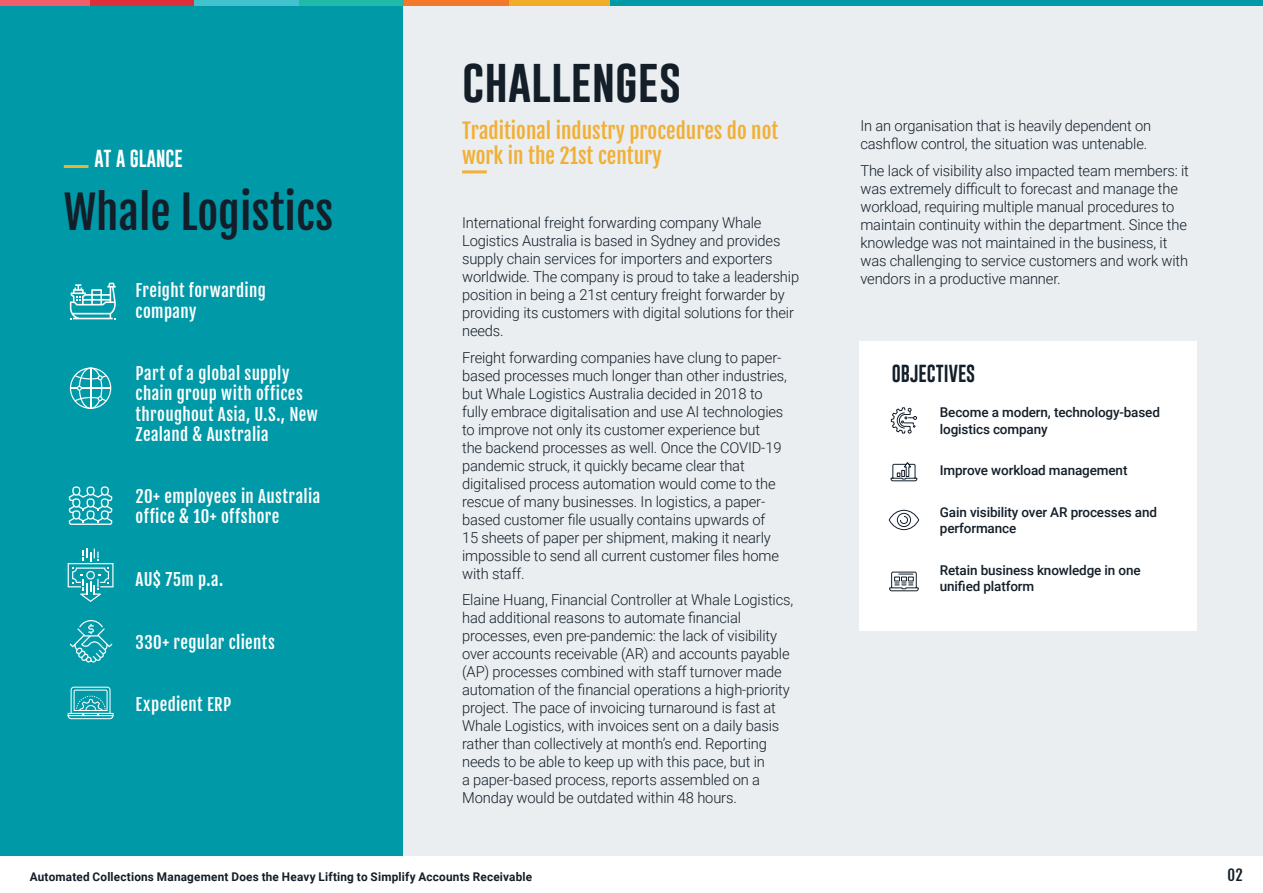
<style>
.page{position:relative;width:1263px;height:893px;background:#fff}
.page>*{position:absolute;margin:0;border:0;box-sizing:border-box;transform-origin:0 0}
.t1{font:45px "Fjalla One";color:#131e29}
.t2{font:45px "Gobold";color:#131e29}
.t3{font:21px/25.2px "Fjalla One";color:#f2af35}
.t4{font:18px "Gobold";color:#131e29}
.t5{font:18px "Gobold";color:#fff}
.t6{font:16.8px/20.1px "Fjalla One";letter-spacing:.02em;color:#fff}
.t7{font:300 15px/18px "Roboto";letter-spacing:-.01em;color:#131e29}
.t8{font:15px "Fjalla One";color:#131e29}
.t9{font:500 13.5px/16.2px "Roboto";letter-spacing:-.01em;color:#131e29}
.t10{font:700 12px "Roboto";letter-spacing:.015em;color:#131e29}
</style>
<div class="page">
<div style="left:353px;top:1px;width:910px;height:892px;background:#eaeef0"></div>
<div style="left:0;top:0;width:403px;height:869px;background:#0099a8"></div>
<hr style="left:64px;top:165px;width:24px;height:3px;background:#f2af35">
<hr style="left:462px;top:170px;width:25px;height:3px;background:#f2af35">
<svg style="left:68px;top:549px;width:45px;height:53px"></svg>
<svg style="left:68px;top:687px;width:45px;height:32px"></svg>
<svg style="left:70px;top:367px;width:41px;height:42px"></svg>
<div style="left:860px;top:342px;width:337px;height:289px;background:#fff"></div>
<svg style="left:890px;top:461px;width:27px;height:21px"></svg>
<svg style="left:69px;top:486px;width:43px;height:39px"></svg>
<svg style="left:70px;top:620px;width:42px;height:43px"></svg>
<svg style="left:890px;top:407px;width:27px;height:27px"></svg>
<svg style="left:888px;top:509px;width:32px;height:21px"></svg>
<svg style="left:889px;top:571px;width:30px;height:21px"></svg>
<svg style="left:70px;top:283px;width:46px;height:36px"></svg>
<div style="left:0;top:856px;width:1263px;height:37px;background:#fff"></div>
<div style="left:0;top:0;width:90px;height:6px;background:#f15d6b"></div>
<div style="left:90px;top:0;width:105px;height:6px;background:#db303a"></div>
<div style="left:195px;top:0;width:105px;height:6px;background:#41c2cd"></div>
<div style="left:299px;top:0;width:105px;height:6px;background:#1fbaa8"></div>
<div style="left:404px;top:0;width:105px;height:6px;background:#f4782c"></div>
<div style="left:509px;top:0;width:539px;height:6px;background:#f1ac28"></div>
<div style="left:610px;top:0;width:653px;height:6px;background:#0099a8"></div>
<p class="t5" style="left:95px;top:146px;width:90px">AT A GLANCE</p>
<h1 class="t1" style="left:64px;top:184px;width:271px">Whale Logistics</h1>
<p class="t6" style="left:136px;top:281px;width:132px">Freight forwarding company</p>
<p class="t6" style="left:136px;top:364px;width:184px">Part of a global supply chain group with offices throughout Asia, U.S., New<br>Zealand &amp; Australia</p>
<p class="t6" style="left:136px;top:487px;width:186px">20+ employees in Australia office &amp; 10+ offshore</p>
<p class="t6" style="left:136px;top:569px;width:89px">AU$ 75m p.a.</p>
<p class="t6" style="left:136px;top:632px;width:141px">330+ regular clients</p>
<p class="t6" style="left:136px;top:695px;width:97px">Expedient ERP</p>
<h1 class="t2" style="left:462px;top:52px;width:221px">challenges</h1>
<h2 class="t3" style="left:462px;top:118px;width:318px">Traditional industry procedures do not work in the 21st century</h2>
<p class="t7" style="left:860px;top:116px;width:292px">In an organisation that is heavily dependent on cashflow control, the situation was untenable.</p>
<p class="t7" style="left:860px;top:161px;width:330px">The lack of visibility also impacted team members: it was extremely difficult to forecast and manage the workload, requiring multiple manual procedures to maintain continuity within the department. Since the knowledge was not maintained in the business, it was challenging to service customers and work with vendors in a productive manner.</p>
<p class="t7" style="left:462px;top:213px;width:339px">International freight forwarding company Whale Logistics Australia is based in Sydney and provides supply chain services for importers and exporters worldwide. The company is proud to take a leadership position in being a 21st century freight forwarder by providing its customers with digital solutions for their needs.</p>
<p class="t7" style="left:462px;top:348px;width:326px">Freight forwarding companies have clung to paper&shy;based processes much longer than other industries, but Whale Logistics Australia decided in 2018 to fully embrace digitalisation and use AI technologies to improve not only its customer experience but<br>the backend processes as well. Once the COVID-19 pandemic struck, it quickly became clear that digitalised process automation would come to the rescue of many businesses. In logistics, a paper&shy;based customer file usually contains upwards of<br>15 sheets of paper per shipment, making it nearly impossible to send all current customer files home with staff.</p>
<p class="t7" style="left:462px;top:590px;width:333px">Elaine Huang, Financial Controller at Whale Logistics, had additional reasons to automate financial processes, even pre-pandemic: the lack of visibility over accounts receivable (AR) and accounts payable (AP) processes combined with staff turnover made automation of the financial operations a high-priority project. The pace of invoicing turnaround is fast at Whale Logistics, with invoices sent on a daily basis rather than collectively at month’s end. Reporting needs to be able to keep up with this pace, but in<br>a paper-based process, reports assembled on a Monday would be outdated within 48 hours.</p>
<p class="t4" style="left:892px;top:362px;width:85px">OBJECTIVES</p>
<p class="t9" style="left:940px;top:404px;width:222px">Become a modern, technology-based logistics company</p>
<p class="t9" style="left:940px;top:462px;width:189px">Improve workload management</p>
<p class="t9" style="left:940px;top:504px;width:219px">Gain visibility over AR processes and performance</p>
<p class="t9" style="left:940px;top:562px;width:202px">Retain business knowledge in one unified platform</p>
<p class="t10" style="left:30px;top:868px;width:504px">Automated Collections Management Does the Heavy Lifting to Simplify Accounts Receivable</p>
<p class="t8" style="left:1227px;top:866px;width:17px">02</p>
</div>
